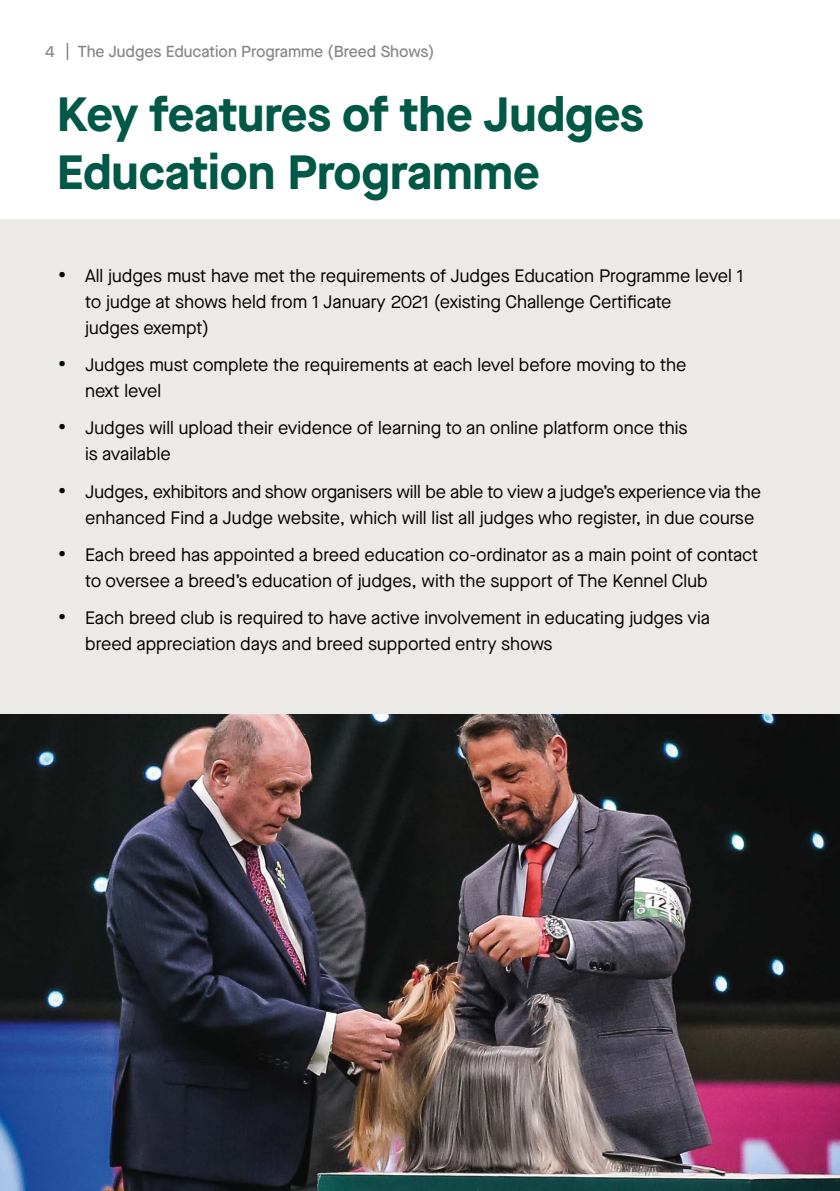
<style>
.page{position:relative;width:840px;height:1191px;background:#fff}
.page>*{position:absolute;margin:0;border:0;box-sizing:border-box;transform-origin:0 0}
.t1{font:700 48px/58px "Maison Neue";color:#005847}
.t2{font:18px/26px "Maison Neue";color:#000}
.t3{font:500 16px "Maison Neue";color:#878787}
.s1{font-size:30px}
</style>
<div class="page">
<div style="left:0;top:219px;width:839px;height:495px;background:#eceae6"></div>
<img style="left:0;top:714px;width:839px;height:477px">
<svg style="left:67px;top:43px;width:1px;height:17px"></svg>
<p class="t3" style="left:45px;top:41px;width:11px">4</p>
<p class="t3" style="left:77px;top:41px;width:358px">The Judges Education Programme (Breed Shows)</p>
<h1 class="t1" style="left:57px;top:83px;width:588px">Key features of the Judges<br>Education Programme</h1>
<p class="t2" style="left:85px;top:262px;width:659px;text-indent:-28px"><span class="s1">•</span> All judges must have met the requirements of Judges Education Programme level 1 to judge at shows held from 1 January 2021 (existing Challenge Certificate<br>judges exempt)</p>
<p class="t2" style="left:85px;top:351px;width:602px;text-indent:-28px"><span class="s1">•</span> Judges must complete the requirements at each level before moving to the next level</p>
<p class="t2" style="left:85px;top:415px;width:603px;text-indent:-28px"><span class="s1">•</span> Judges will upload their evidence of learning to an online platform once this is available</p>
<p class="t2" style="left:85px;top:478px;width:677px;text-indent:-28px"><span class="s1">•</span> Judges, exhibitors and show organisers will be able to view a judge’s experience via the enhanced Find a Judge website, which will list all judges who register, in due course</p>
<p class="t2" style="left:85px;top:541px;width:674px;text-indent:-28px"><span class="s1">•</span> Each breed has appointed a breed education co-ordinator as a main point of contact to oversee a breed’s education of judges, with the support of The Kennel Club</p>
<p class="t2" style="left:85px;top:605px;width:626px;text-indent:-28px"><span class="s1">•</span> Each breed club is required to have active involvement in educating judges via breed appreciation days and breed supported entry shows</p>
</div>
